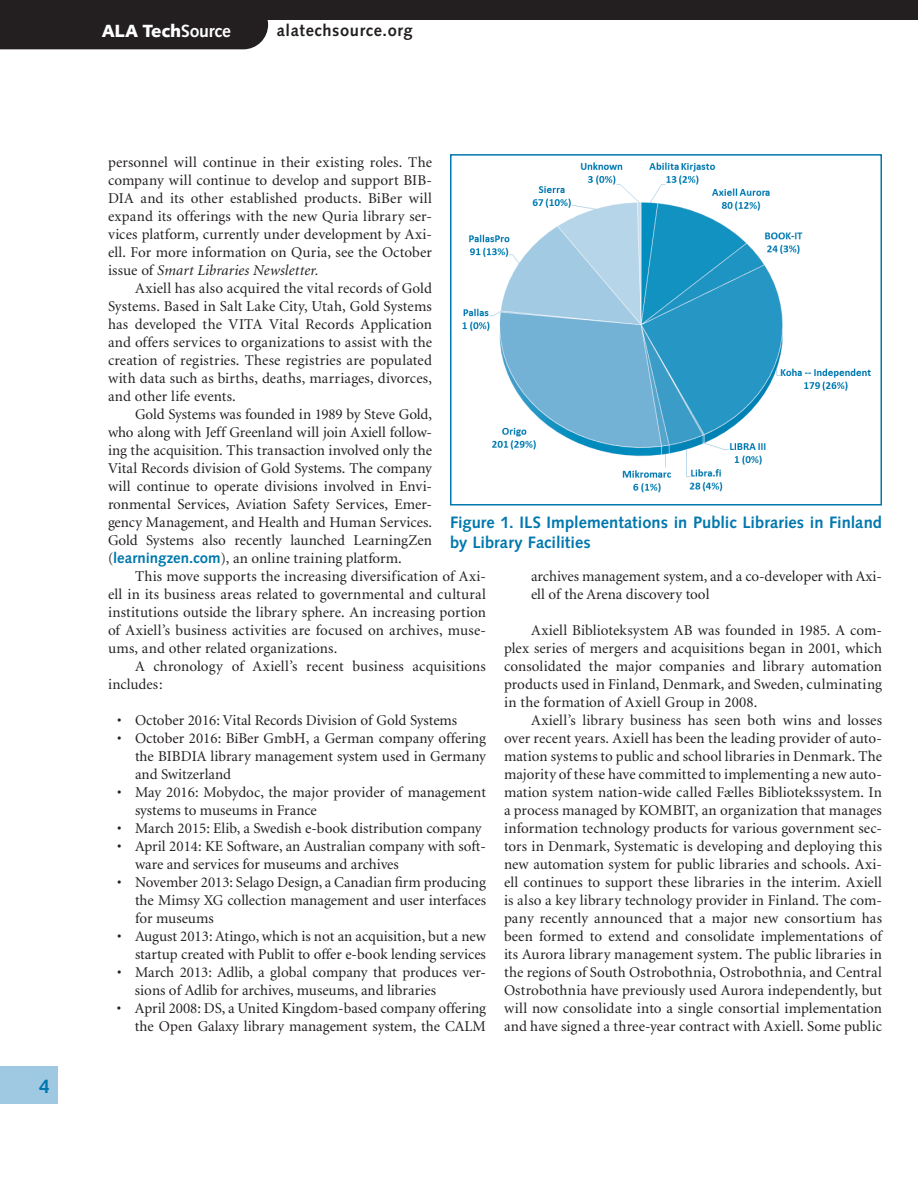
<style>
.page{position:relative;width:918px;height:1188px;background:#fff}
.page>*{position:absolute;margin:0;border:0;box-sizing:border-box;transform-origin:0 0}
.t1{font:700 19.5px "Syntax";color:#0078ae}
.t2{font:900 17.7px "Syntax";letter-spacing:-.015em;color:#fff}
.t3{font:700 16.5px/19.8px "Syntax";color:#0078ae}
.t4{font:700 16.5px "Syntax";letter-spacing:.035em;color:#231f20}
.t5{font:15px/18px "Minion";color:#231f20;text-align:justify}
.s1{font-weight:700}
.s2{font-style:italic}
.s3{font-family:"Syntax";font-weight:700;color:#0078ae}
</style>
<div class="page">
<div style="left:0;top:0;width:918px;height:20px;background:#231f20"></div>
<div style="left:0;top:20px;width:268px;height:29px;background:#231f20"></div>
<div style="left:0;top:1066px;width:58px;height:38px;background:#9fc8e2"></div>
<img style="left:462px;top:162px;width:409px;height:331px">
<div style="left:450px;top:154px;width:432px;height:352px;border:2px solid #0078ae"></div>
<h1 class="t1" style="left:39px;top:1075px;width:12px">4</h1>
<p class="t2" style="left:102px;top:20px;width:131px">ALA Tech<span class="s1">Source</span></p>
<p class="t4" style="left:277px;top:21px;width:137px">alatechsource.org</p>
<p class="t5" style="left:108px;top:153px;width:326px">personnel will continue in their existing roles. The company will continue to develop and support BIB-DIA and its other established products. BiBer will expand its offerings with the new Quria library ser&shy;vices platform, currently under development by Axi&shy;ell. For more information on Quria, see the October issue of <span class="s2">Smart Libraries Newsletter.</span></p>
<p class="t5" style="left:108px;top:279px;width:326px;text-indent:27px">Axiell has also acquired the vital records of Gold Systems. Based in Salt Lake City, Utah, Gold Systems has developed the VITA Vital Records Application and offers services to organizations to assist with the creation of registries. These registries are populated with data such as births, deaths, marriages, divorces, and other life events.</p>
<p class="t5" style="left:108px;top:405px;width:326px;text-indent:27px">Gold Systems was founded in 1989 by Steve Gold, who along with Jeff Greenland will join Axiell follow&shy;ing the acquisition. This transaction involved only the Vital Records division of Gold Systems. The company will continue to operate divisions involved in Envi&shy;ronmental Services, Aviation Safety Services, Emer&shy;gency Management, and Health and Human Services.<br>Gold Systems also recently launched LearningZen (<span class="s3">learningzen.com</span>), an online training platform.</p>
<p class="t5" style="left:108px;top:567px;width:380px;text-indent:27px">This move supports the increasing diversification of Axi&shy;ell in its business areas related to governmental and cultural institutions outside the library sphere. An increasing portion of Axiell’s business activities are focused on archives, muse&shy;ums, and other related organizations.</p>
<p class="t5" style="left:108px;top:657px;width:379px;text-indent:27px">A chronology of Axiell’s recent business acquisitions includes:</p>
<p class="t5" style="left:117px;top:711px;width:342px">• October 2016: Vital Records Division of Gold Systems</p>
<p class="t5" style="left:135px;top:729px;width:353px;text-indent:-18px">• October 2016: BiBer GmbH, a German company offering the BIBDIA library management system used in Germany and Switzerland</p>
<p class="t5" style="left:135px;top:783px;width:353px;text-indent:-18px">• May 2016: Mobydoc, the major provider of management systems to museums in France</p>
<p class="t5" style="left:117px;top:819px;width:366px">• March 2015: Elib, a Swedish e-book distribution company</p>
<p class="t5" style="left:135px;top:837px;width:352px;text-indent:-18px">• April 2014: KE Software, an Australian company with soft&shy;ware and services for museums and archives</p>
<p class="t5" style="left:135px;top:873px;width:353px;text-indent:-18px">• November 2013: Selago Design, a Canadian firm producing the Mimsy XG collection management and user interfaces for museums</p>
<p class="t5" style="left:117px;top:927px;width:370px;text-align:right">• August 2013: Atingo, which is not an acquisition, but a new startup created with Publit to offer e-book lending services</p>
<p class="t5" style="left:135px;top:963px;width:352px;text-indent:-18px">• March 2013: Adlib, a global company that produces ver&shy;sions of Adlib for archives, museums, and libraries</p>
<p class="t5" style="left:117px;top:999px;width:371px;text-align:right">• April 2008: DS, a United Kingdom-based company offering the Open Galaxy library management system, the CALM</p>
<p class="t3" style="left:450px;top:513px;width:434px">Figure 1. ILS Implementations in Public Libraries in Finland by Library Facilities</p>
<p class="t5" style="left:531px;top:567px;width:352px">archives management system, and a co-developer with Axi&shy;ell of the Arena discovery tool</p>
<p class="t5" style="left:504px;top:621px;width:380px;text-indent:27px">Axiell Biblioteksystem AB was founded in 1985. A com&shy;plex series of mergers and acquisitions began in 2001, which consolidated the major companies and library automation products used in Finland, Denmark, and Sweden, culminating in the formation of Axiell Group in 2008.</p>
<p class="t5" style="left:504px;top:711px;width:380px;text-indent:27px">Axiell’s library business has seen both wins and losses over recent years. Axiell has been the leading provider of auto&shy;mation systems to public and school libraries in Denmark. The majority of these have committed to implementing a new auto&shy;mation system nation-wide called Fælles Bibliotekssystem. In a process managed by KOMBIT, an organization that manages information technology products for various government sec&shy;tors in Denmark, Systematic is developing and deploying this new automation system for public libraries and schools. Axi&shy;ell continues to support these libraries in the interim. Axiell is also a key library technology provider in Finland. The com&shy;pany recently announced that a major new consortium has been formed to extend and consolidate implementations of its Aurora library management system. The public libraries in the regions of South Ostrobothnia, Ostrobothnia, and Central Ostrobothnia have previously used Aurora independently, but will now consolidate into a single consortial implementation and have signed a three-year contract with Axiell. Some public</p>
</div>
